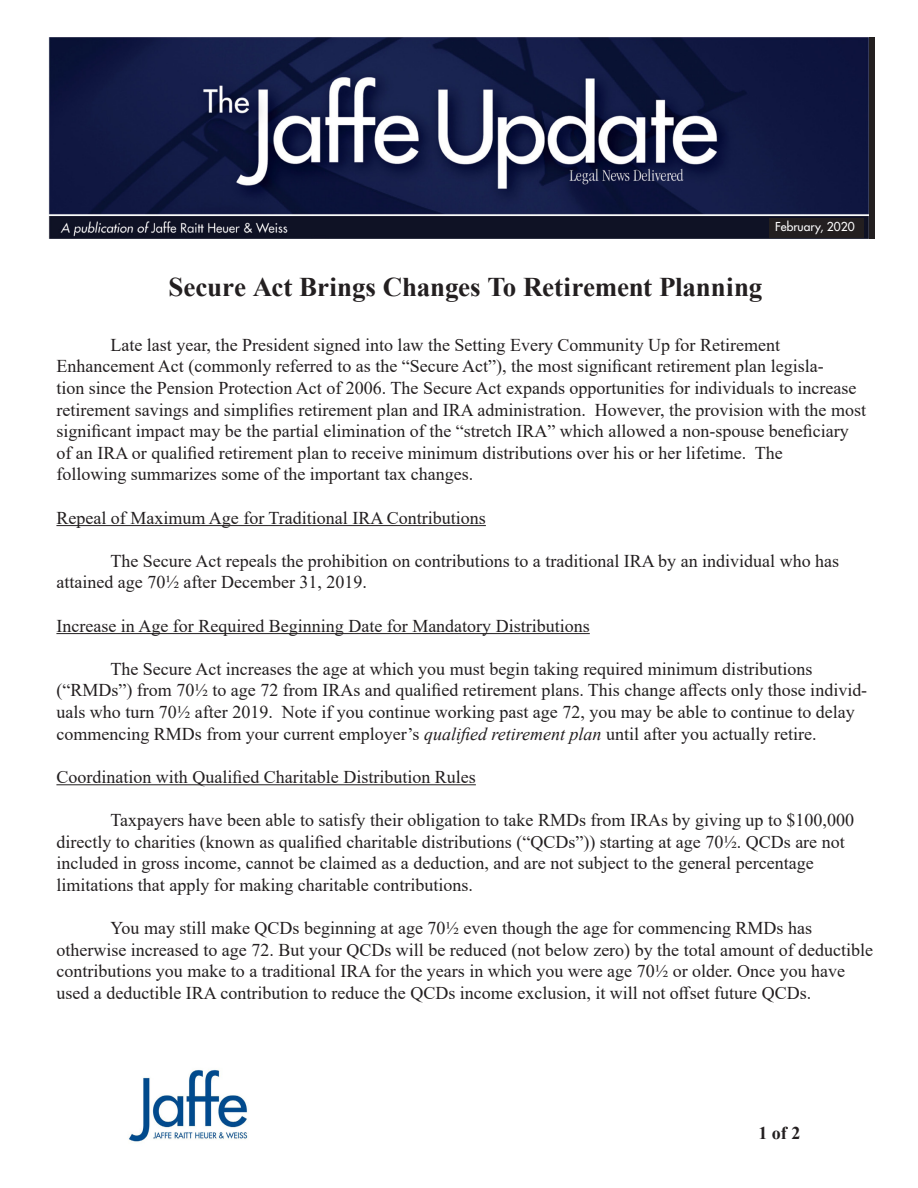
<style>
.page{position:relative;width:918px;height:1188px;background:#fff}
.page>*{position:absolute;margin:0;border:0;box-sizing:border-box;transform-origin:0 0}
.t1{font:700 27px "Times New Roman";letter-spacing:-.005em;color:#231f20}
.t2{font:18px/21.6px "Times New Roman";color:#231f20}
.t3{font:700 18px "Times New Roman";color:#231f20}
.t4{font:12px "Futura";color:#fff}
.s1{font-style:italic}
</style>
<div class="page">
<img style="left:48px;top:37px;width:820px;height:201px">
<div style="left:770px;top:218px;width:94px;height:19px;background:#231f20"></div>
<hr style="left:56px;top:525px;width:430px;height:1px;background:#231f20">
<hr style="left:56px;top:633px;width:534px;height:1px;background:#231f20">
<hr style="left:56px;top:784px;width:420px;height:1px;background:#231f20">
<img style="left:128px;top:1069px;width:120px;height:73px">
<p class="t4" style="left:775px;top:219px;width:81px">February, 2020</p>
<p class="t1" style="left:169px;top:268px;width:595px">Secure Act Brings Changes To Retirement Planning</p>
<p class="t2" style="left:110px;top:333px;width:671px">Late last year, the President signed into law the Setting Every Community Up for Retirement</p>
<p class="t2" style="left:56px;top:355px;width:811px">Enhancement Act (commonly referred to as the “Secure Act”), the most significant retirement plan legisla-<br>tion since the Pension Protection Act of 2006. The Secure Act expands opportunities for individuals to increase retirement savings and simplifies retirement plan and IRA administration. However, the provision with the most significant impact may be the partial elimination of the “stretch IRA” which allowed a non-spouse beneficiary</p>
<p class="t2" style="left:56px;top:441px;width:728px">of an IRA or qualified retirement plan to receive minimum distributions over his or her lifetime. The</p>
<p class="t2" style="left:56px;top:463px;width:418px">following summarizes some of the important tax changes.</p>
<p class="t2" style="left:56px;top:506px;width:431px">Repeal of Maximum Age for Traditional IRA Contributions</p>
<p class="t2" style="left:110px;top:549px;width:730px">The Secure Act repeals the prohibition on contributions to a traditional IRA by an individual who has</p>
<p class="t2" style="left:56px;top:571px;width:312px">attained age 70⅟₂ after December 31, 2019.</p>
<p class="t2" style="left:56px;top:614px;width:535px">Increase in Age for Required Beginning Date for Mandatory Distributions</p>
<p class="t2" style="left:56px;top:657px;width:812px;text-indent:54px">The Secure Act increases the age at which you must begin taking required minimum distributions (“RMDs”) from 70½ to age 72 from IRAs and qualified retirement plans. This change affects only those individ&shy;uals who turn 70½ after 2019. Note if you continue working past age 72, you may be able to continue to delay commencing RMDs from your current employer’s <span class="s1">qualified retirement plan</span> until after you actually retire.</p>
<p class="t2" style="left:56px;top:765px;width:421px">Coordination with Qualified Charitable Distribution Rules</p>
<p class="t2" style="left:56px;top:809px;width:799px;text-indent:54px">Taxpayers have been able to satisfy their obligation to take RMDs from IRAs by giving up to $100,000 directly to charities (known as qualified charitable distributions (“QCDs”)) starting at age 70½. QCDs are not included in gross income, cannot be claimed as a deduction, and are not subject to the general percentage</p>
<p class="t2" style="left:56px;top:873px;width:418px">limitations that apply for making charitable contributions.</p>
<p class="t2" style="left:110px;top:917px;width:703px">You may still make QCDs beginning at age 70½ even though the age for commencing RMDs has</p>
<p class="t2" style="left:56px;top:938px;width:818px">otherwise increased to age 72. But your QCDs will be reduced (not below zero) by the total amount of deductible contributions you make to a traditional IRA for the years in which you were age 70½ or older. Once you have used a deductible IRA contribution to reduce the QCDs income exclusion, it will not offset future QCDs.</p>
<p class="t3" style="left:758px;top:1120px;width:43px">1 of 2</p>
</div>
